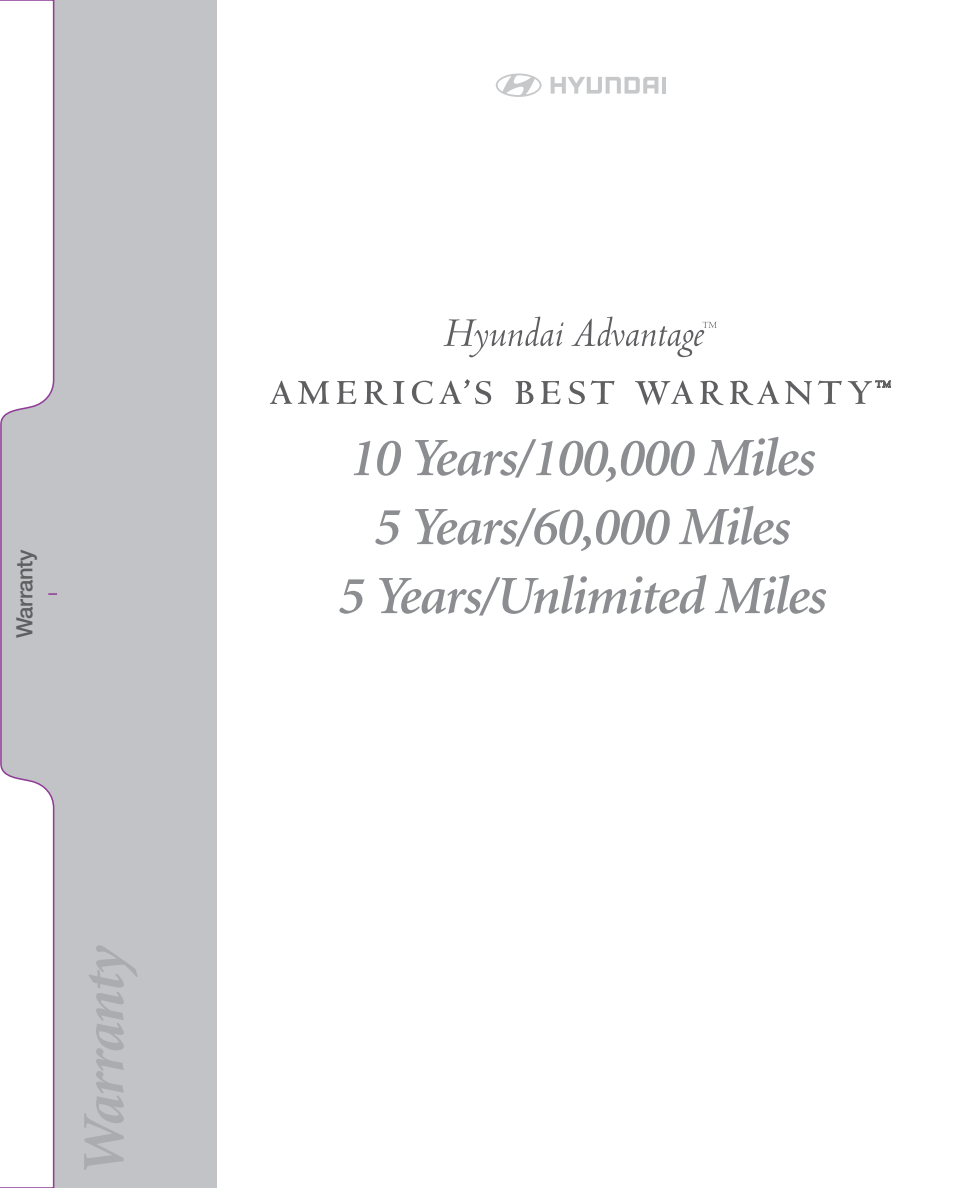
<style>
.page{position:relative;width:972px;height:1188px;background:#fff}
.page>*{position:absolute;margin:0;border:0;box-sizing:border-box;transform-origin:0 0}
.t1{font:italic 700 60px "Minion";color:#abacb0}
.t2{font:italic 600 54px/69px "Minion";letter-spacing:-.025em;color:#8b8d90;text-align:center}
.t3{font:500 22.5px "Helvetica Neue";letter-spacing:-.015em;color:#5f5f62}
</style>
<div class="page">
<div style="left:0;top:0;width:216px;height:1188px;background:#c2c3c6"></div>
<svg style="left:0;top:0;width:57px;height:1188px"></svg>
<hr style="left:662px;top:77px;width:4px;height:17px;background:#c7c8ca">
<svg style="left:496px;top:74px;width:46px;height:23px"></svg>
<svg style="left:551px;top:77px;width:107px;height:17px"></svg>
<svg style="left:270px;top:381px;width:22px;height:23px"></svg>
<svg style="left:298px;top:381px;width:31px;height:23px"></svg>
<svg style="left:337px;top:381px;width:19px;height:23px"></svg>
<svg style="left:364px;top:381px;width:40px;height:24px"></svg>
<svg style="left:412px;top:381px;width:21px;height:23px"></svg>
<svg style="left:439px;top:379px;width:52px;height:25px"></svg>
<svg style="left:516px;top:381px;width:17px;height:23px"></svg>
<svg style="left:541px;top:381px;width:20px;height:23px"></svg>
<svg style="left:568px;top:381px;width:17px;height:23px"></svg>
<svg style="left:591px;top:381px;width:24px;height:23px"></svg>
<svg style="left:635px;top:381px;width:58px;height:24px"></svg>
<svg style="left:700px;top:381px;width:23px;height:24px"></svg>
<svg style="left:730px;top:381px;width:49px;height:24px"></svg>
<svg style="left:785px;top:381px;width:27px;height:23px"></svg>
<svg style="left:818px;top:381px;width:24px;height:23px"></svg>
<svg style="left:444px;top:317px;width:120px;height:40px"></svg>
<svg style="left:571px;top:317px;width:146px;height:40px"></svg>
<svg style="left:848px;top:380px;width:43px;height:24px"></svg>
<p class="t3" style="left:16px;top:638px;width:90px;rotate:-90deg">Warranty</p>
<p class="t1" style="left:81px;top:1177px;width:230px;rotate:-90deg">Warranty</p>
<p class="t2" style="left:337px;top:428px;width:489px">10 Years/100,000 Miles<br>5 Years/60,000 Miles<br>5 Years/Unlimited Miles</p>
</div>
